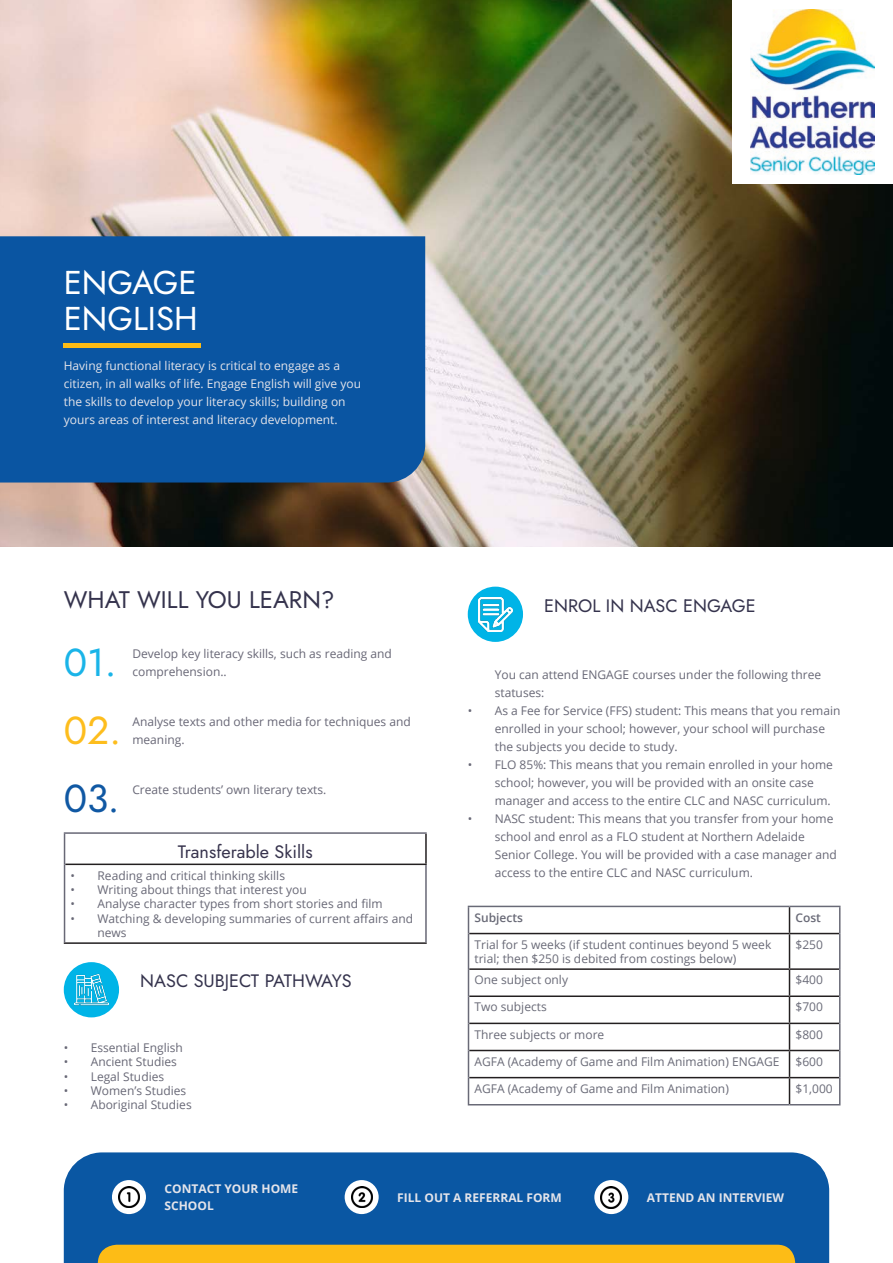
<style>
.page{position:relative;width:893px;height:1263px;background:#fff}
.page>*{position:absolute;margin:0;border:0;box-sizing:border-box;transform-origin:0 0}
.t1{font:39px "Jost";color:#1058a3}
.t2{font:39px "Jost";color:#fdbd1d}
.t3{font:39px "Jost";color:#1ab4e8}
.t4{font:33px "Jost";color:#fff}
.t5{font:24px "Jost";color:#35334d}
.t6{font:18px "Jost";color:#35334d}
.t7{font:18px "Jost";color:#37334d}
.t8{font:12px/18px "Open Sans";color:#686876}
.t9{font:12px "Open Sans";color:#696a77}
.t10{font:12px/18px "Open Sans";color:#e4e4ea}
.t11{font:12px "Open Sans";color:#686776}
.t12{font:700 12px/16.5px "Open Sans";color:#e4e4ea}
.t13{font:600 12px "Open Sans";color:#696a77}
</style>
<div class="page">
<img style="left:0;top:0;width:893px;height:546px">
<div style="left:64px;top:1152px;width:765px;height:111px;background:#0a57a3"></div>
<div style="left:98px;top:1245px;width:697px;height:18px;background:#fdbc16"></div>
<div style="left:0;top:236px;width:425px;height:246px;background:#0a55a2"></div>
<div style="left:64px;top:343px;width:137px;height:5px;background:#fdbc16"></div>
<div style="left:112px;top:1180px;width:34px;height:34px;background:#fff;border-radius:50%"></div>
<img style="left:118px;top:1186px;width:22px;height:22px">
<div style="left:345px;top:1180px;width:34px;height:34px;background:#fff;border-radius:50%"></div>
<img style="left:351px;top:1186px;width:21px;height:22px">
<svg style="left:594px;top:1180px;width:34px;height:34px"></svg>
<img style="left:601px;top:1187px;width:21px;height:21px">
<div style="left:733px;top:0;width:160px;height:184px;background:#fff"></div>
<img style="left:751px;top:9px;width:124px;height:165px">
<div style="left:64px;top:962px;width:55px;height:55px;background:#00b4e7;border-radius:50%"></div>
<img style="left:74px;top:973px;width:34px;height:33px">
<hr style="left:425px;top:834px;width:2px;height:29px;background:#231f20">
<hr style="left:65px;top:863px;width:362px;height:2px;background:#231f20">
<hr style="left:64px;top:942px;width:363px;height:2px;background:#231f20">
<hr style="left:425px;top:865px;width:2px;height:77px;background:#686876">
<hr style="left:64px;top:832px;width:363px;height:2px;background:#686876">
<hr style="left:64px;top:834px;width:1px;height:30px;background:#686876">
<hr style="left:64px;top:864px;width:1px;height:78px;background:#686876">
<svg style="left:789px;top:907px;width:1px;height:26px"></svg>
<hr style="left:469px;top:933px;width:320px;height:1px;background:#231f20">
<hr style="left:789px;top:933px;width:50px;height:1px;background:#231f20">
<hr style="left:789px;top:934px;width:1px;height:34px;background:#231f20">
<hr style="left:469px;top:968px;width:320px;height:2px;background:#231f20">
<hr style="left:789px;top:968px;width:50px;height:2px;background:#231f20">
<hr style="left:469px;top:995px;width:320px;height:2px;background:#231f20">
<hr style="left:789px;top:995px;width:50px;height:2px;background:#231f20">
<hr style="left:469px;top:1023px;width:320px;height:1px;background:#231f20">
<hr style="left:789px;top:1023px;width:50px;height:1px;background:#231f20">
<hr style="left:469px;top:1050px;width:320px;height:1px;background:#231f20">
<hr style="left:789px;top:1050px;width:50px;height:1px;background:#231f20">
<hr style="left:469px;top:1077px;width:320px;height:1px;background:#231f20">
<hr style="left:789px;top:1077px;width:50px;height:1px;background:#231f20">
<svg style="left:789px;top:970px;width:1px;height:134px"></svg>
<hr style="left:468px;top:906px;width:321px;height:1px;background:#696a77">
<svg style="left:468px;top:907px;width:1px;height:26px"></svg>
<hr style="left:789px;top:906px;width:51px;height:1px;background:#696a77">
<svg style="left:839px;top:907px;width:1px;height:26px"></svg>
<hr style="left:468px;top:933px;width:1px;height:36px;background:#696a77">
<hr style="left:839px;top:933px;width:1px;height:36px;background:#696a77">
<svg style="left:468px;top:969px;width:1px;height:135px"></svg>
<svg style="left:839px;top:969px;width:1px;height:135px"></svg>
<hr style="left:468px;top:1104px;width:321px;height:1px;background:#696a77">
<hr style="left:789px;top:1104px;width:51px;height:1px;background:#696a77">
<div style="left:468px;top:587px;width:55px;height:55px;background:#00b4e7;border-radius:50%"></div>
<img style="left:478px;top:597px;width:34px;height:34px">
<p class="t4" style="left:64px;top:260px;width:134px">ENGAGE</p>
<p class="t4" style="left:64px;top:296px;width:135px">ENGLISH</p>
<p class="t10" style="left:64px;top:357px;width:299px">Having functional literacy is critical to engage as a citizen, in all walks of life. Engage English will give you the skills to develop your literacy skills; building on yours areas of interest and literacy development.</p>
<p class="t5" style="left:64px;top:584px;width:272px">WHAT WILL YOU LEARN?</p>
<p class="t6" style="left:544px;top:593px;width:213px">ENROL IN NASC ENGAGE</p>
<p class="t3" style="left:64px;top:636px;width:54px">01.</p>
<p class="t11" style="left:132px;top:646px;width:261px">Develop key literacy skills, such as reading and</p>
<p class="t11" style="left:132px;top:664px;width:96px">comprehension..</p>
<p class="t8" style="left:495px;top:666px;width:328px">You can attend ENGAGE courses under the following three statuses:</p>
<p class="t8" style="left:495px;top:702px;width:347px;text-indent:-27px">• As a Fee for Service (FFS) student: This means that you remain enrolled in your school; however, your school will purchase the subjects you decide to study.</p>
<p class="t8" style="left:495px;top:756px;width:340px;text-indent:-27px">• FLO 85%: This means that you remain enrolled in your home school; however, you will be provided with an onsite case manager and access to the entire CLC and NASC curriculum.</p>
<p class="t8" style="left:495px;top:810px;width:344px;text-indent:-27px">• NASC student: This means that you transfer from your home school and enrol as a FLO student at Northern Adelaide Senior College. You will be provided with a case manager and access to the entire CLC and NASC curriculum.</p>
<p class="t2" style="left:64px;top:704px;width:59px">02.</p>
<p class="t11" style="left:132px;top:714px;width:280px">Analyse texts and other media for techniques and</p>
<p class="t11" style="left:132px;top:732px;width:54px">meaning.</p>
<p class="t1" style="left:64px;top:772px;width:57px">03.</p>
<p class="t11" style="left:132px;top:782px;width:196px">Create students’ own literary texts.</p>
<p class="t7" style="left:178px;top:840px;width:136px">Transferable Skills</p>
<p class="t8" style="left:71px;top:866px;width:216px">• Reading and critical thinking skills</p>
<p class="t8" style="left:71px;top:880px;width:238px">• Writing about things that interest you</p>
<p class="t8" style="left:71px;top:895px;width:314px">• Analyse character types from short stories and film</p>
<p class="t8" style="left:98px;top:911px;width:317px;line-height:14.4px;text-indent:-27px">• Watching &amp; developing summaries of current affairs and news</p>
<p class="t13" style="left:474px;top:909px;width:50px">Subjects</p>
<p class="t13" style="left:795px;top:909px;width:27px">Cost</p>
<p class="t9" style="left:474px;top:936px;width:298px">Trial for 5 weeks (if student continues beyond 5 week</p>
<p class="t9" style="left:474px;top:950px;width:263px">trial; then $250 is debited from costings below)</p>
<p class="t9" style="left:795px;top:936px;width:29px">$250</p>
<p class="t6" style="left:140px;top:969px;width:213px">NASC SUBJECT PATHWAYS</p>
<p class="t8" style="left:64px;top:1038px;width:121px">• Essential English</p>
<p class="t8" style="left:64px;top:1052px;width:115px">• Ancient Studies</p>
<p class="t8" style="left:64px;top:1067px;width:102px">• Legal Studies</p>
<p class="t8" style="left:64px;top:1081px;width:124px">• Women’s Studies</p>
<p class="t8" style="left:64px;top:1096px;width:129px">• Aboriginal Studies</p>
<p class="t12" style="left:165px;top:1180px;width:135px">CONTACT YOUR HOME<br>SCHOOL</p>
<p class="t9" style="left:474px;top:972px;width:95px">One subject only</p>
<p class="t9" style="left:795px;top:972px;width:29px">$400</p>
<p class="t9" style="left:474px;top:999px;width:74px">Two subjects</p>
<p class="t9" style="left:795px;top:999px;width:29px">$700</p>
<p class="t9" style="left:474px;top:1026px;width:131px">Three subjects or more</p>
<p class="t9" style="left:795px;top:1026px;width:29px">$800</p>
<p class="t9" style="left:474px;top:1053px;width:306px">AGFA (Academy of Game and Film Animation) ENGAGE</p>
<p class="t9" style="left:795px;top:1053px;width:29px">$600</p>
<p class="t9" style="left:474px;top:1080px;width:256px">AGFA (Academy of Game and Film Animation)</p>
<p class="t9" style="left:795px;top:1080px;width:39px">$1,000</p>
<p class="t12" style="left:397px;top:1189px;width:166px">FILL OUT A REFERRAL FORM</p>
<p class="t12" style="left:647px;top:1189px;width:139px">ATTEND AN INTERVIEW</p>
</div>
